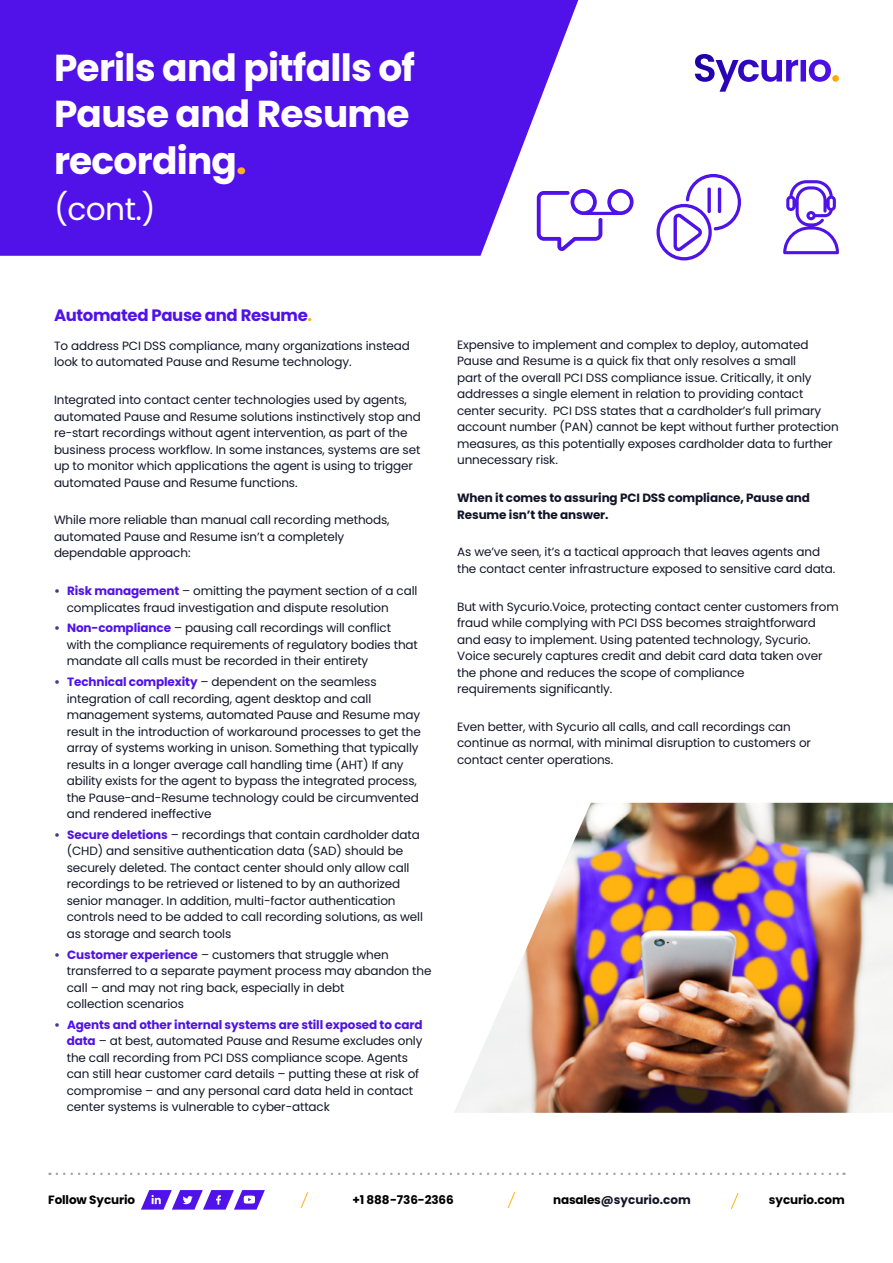
<style>
.page{position:relative;width:893px;height:1263px;background:#fff}
.page>*{position:absolute;margin:0;border:0;box-sizing:border-box;transform-origin:0 0}
.t1{font:700 37.5px/46.5px "Poppins";letter-spacing:-.02em;color:#fff}
.t2{font:31.2px "Poppins";color:#fff}
.t3{font:700 16.5px "Poppins";letter-spacing:-.02em;color:#5012e9}
.t4{font:12px/16.5px "Poppins";letter-spacing:-.01em;color:#131428}
.t5{font:700 12px/16.5px "Poppins";letter-spacing:-.01em;color:#131428}
.t6{font:700 12px "Poppins";letter-spacing:-.01em;color:#000}
.s1{color:#ffb410}
.s2{font-weight:700;color:#43398e}
.s3{font-weight:700;color:#5012e9}
.s4{color:#000}
</style>
<div class="page">
<svg style="left:0;top:0;width:578px;height:256px;background:#5b22ea"></svg>
<svg style="left:695px;top:54px;width:144px;height:38px"></svg>
<svg style="left:507px;top:1192px;width:9px;height:17px"></svg>
<svg style="left:300px;top:1192px;width:9px;height:17px"></svg>
<svg style="left:57px;top:1172px;width:787px;height:3px"></svg>
<svg style="left:141px;top:1190px;width:124px;height:19px"></svg>
<svg style="left:731px;top:1192px;width:8px;height:17px"></svg>
<svg style="left:656px;top:174px;width:85px;height:86px"></svg>
<svg style="left:707px;top:187px;width:4px;height:26px"></svg>
<hr style="left:718px;top:187px;width:3px;height:26px;background:#4f12e8;border-radius:2px">
<svg style="left:783px;top:180px;width:56px;height:74px"></svg>
<svg style="left:537px;top:189px;width:97px;height:62px"></svg>
<img style="left:454px;top:803px;width:439px;height:310px">
<h1 class="t1" style="left:54px;top:45px;width:363px">Perils and pitfalls of<br>Pause and Resume recording<span class="s1">.</span></h1>
<h2 class="t2" style="left:54px;top:191px;width:103px">(cont.)</h2>
<h3 class="t3" style="left:54px;top:305px;width:260px">Automated Pause and Resume<span class="s1">.</span></h3>
<p class="t4" style="left:54px;top:337px;width:357px">To address PCI DSS compliance, many organizations instead look to automated Pause and Resume technology.</p>
<p class="t4" style="left:54px;top:392px;width:368px">Integrated into contact center technologies used by agents, automated Pause and Resume solutions instinctively stop and re-start recordings without agent intervention, as part of the business process workflow. In some instances, systems are set up to monitor which applications the agent is using to trigger automated Pause and Resume functions.</p>
<p class="t4" style="left:54px;top:512px;width:337px">While more reliable than manual call recording methods, automated Pause and Resume isn’t a completely dependable approach:</p>
<p class="t4" style="left:67px;top:583px;width:352px;text-indent:-13px"><span class="s2">•</span> <span class="s3">Risk management</span> – omitting the payment section of a call complicates fraud investigation and dispute resolution</p>
<p class="t4" style="left:67px;top:620px;width:353px;text-indent:-13px"><span class="s2">•</span> <span class="s3">Non-compliance</span> – pausing call recordings will conflict with the compliance requirements of regulatory bodies that mandate all calls must be recorded in their entirety</p>
<p class="t4" style="left:67px;top:674px;width:356px;text-indent:-13px"><span class="s2">•</span> <span class="s3">Technical complexity</span> – dependent on the seamless integration of call recording, agent desktop and call management systems, automated Pause and Resume may result in the introduction of workaround processes to get the array of systems working in unison. Something that typically results in a longer average call handling time (AHT) If any ability exists for the agent to bypass the integrated process, the Pause-and-Resume technology could be circumvented and rendered ineffective</p>
<p class="t4" style="left:67px;top:826px;width:358px;text-indent:-13px"><span class="s2">•</span> <span class="s3">Secure deletions</span> – recordings that contain cardholder data (CHD) and sensitive authentication data (SAD) should be securely deleted. The contact center should only allow call recordings to be retrieved or listened to by an authorized senior manager. In addition, multi-factor authentication controls need to be added to call recording solutions, as well as storage and search tools</p>
<p class="t4" style="left:67px;top:946px;width:366px;text-indent:-13px"><span class="s2">•</span> <span class="s3">Customer experience</span> – customers that struggle when transferred to a separate payment process may abandon the call – and may not ring back, especially in debt<br>collection scenarios</p>
<p class="t4" style="left:67px;top:1016px;width:357px;text-indent:-13px"><span class="s2">•</span> <span class="s3">Agents and other internal systems are still exposed to card data</span> – at best, automated Pause and Resume excludes only the call recording from PCI DSS compliance scope. Agents can still hear customer card details – putting these at risk of compromise – and any personal card data held in contact center systems is vulnerable to cyber-attack</p>
<p class="t4" style="left:457px;top:336px;width:383px">Expensive to implement and complex to deploy, automated Pause and Resume is a quick fix that only resolves a small<br>part of the overall PCI DSS compliance issue. Critically, it only addresses a single element in relation to providing contact center security. PCI DSS states that a cardholder’s full primary account number (PAN) cannot be kept without further protection measures, as this potentially exposes cardholder data to further unnecessary risk.</p>
<p class="t5" style="left:457px;top:490px;width:354px">When it comes to assuring PCI DSS compliance, Pause and<br>Resume isn’t the answer.</p>
<p class="t4" style="left:457px;top:544px;width:380px">As we’ve seen, it’s a tactical approach that leaves agents and the contact center infrastructure exposed to sensitive card data.</p>
<p class="t4" style="left:457px;top:598px;width:383px">But with Sycurio.Voice, protecting contact center customers from fraud while complying with PCI DSS becomes straightforward and easy to implement. Using patented technology, Sycurio.<br>Voice securely captures credit and debit card data taken over the phone and reduces the scope of compliance<br>requirements significantly.</p>
<p class="t4" style="left:457px;top:718px;width:355px">Even better, with Sycurio all calls, and call recordings can continue as normal, with minimal disruption to customers or contact center operations.</p>
<p class="t6" style="left:48px;top:1192px;width:88px">Follow Sycurio</p>
<p class="t6" style="left:352px;top:1193px;width:103px">+1 888-736-2366</p>
<p class="t5" style="left:553px;top:1191px;width:139px"><span class="s4">nasales</span>@sycurio.com</p>
<p class="t6" style="left:769px;top:1193px;width:77px">sycurio.com</p>
</div>
